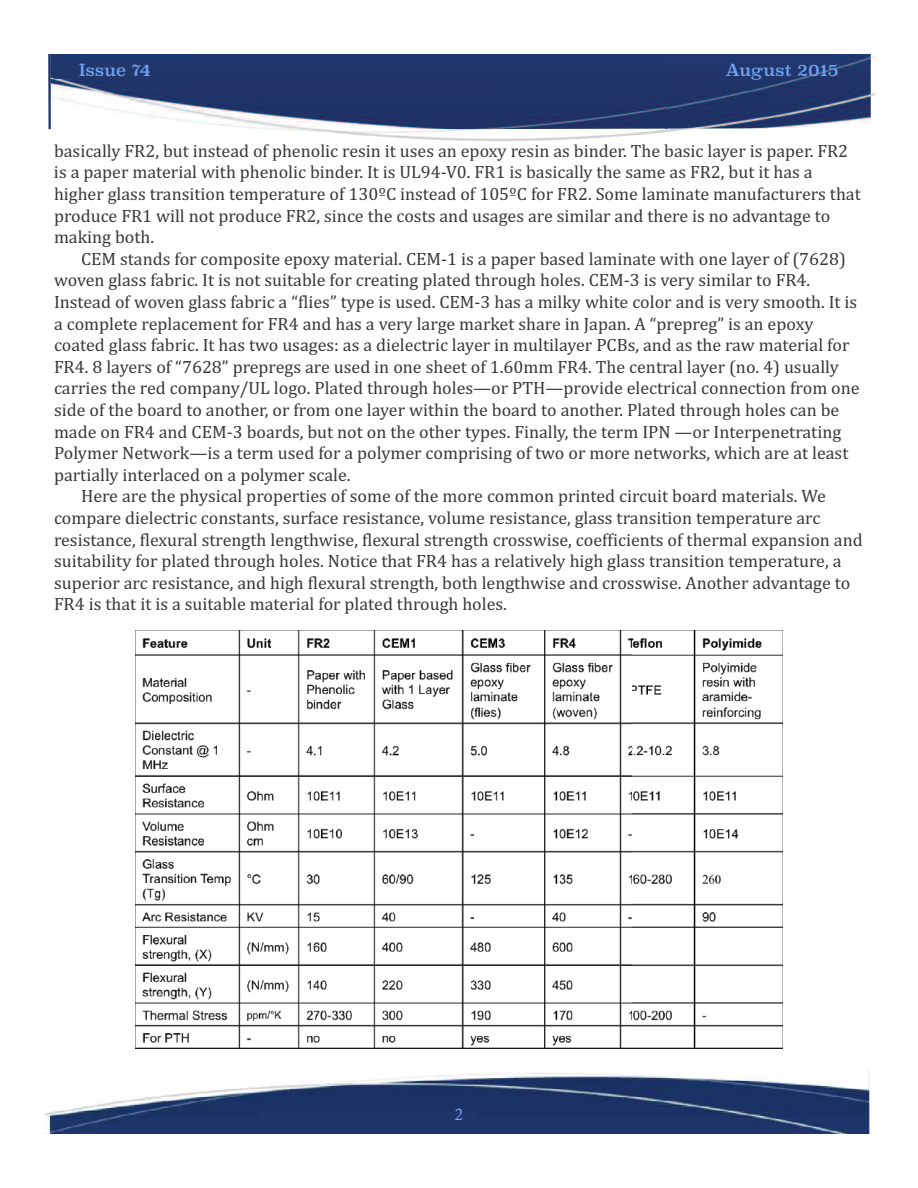
<style>
.page{position:relative;width:918px;height:1188px;background:#fff}
.page>*{position:absolute;margin:0;border:0;box-sizing:border-box;transform-origin:0 0}
.t1{font:18px/21.6px "Cambria";color:#39383a}
.t2{font:16.5px "Superclarendon Rg";color:#6fa0ef}
.t3{font:16.5px "Calisto";color:#6fa0ef}
</style>
<div class="page">
<img style="left:48px;top:54px;width:3px;height:75px">
<img style="left:51px;top:54px;width:820px;height:75px">
<img style="left:45px;top:1071px;width:825px;height:63px">
<img style="left:135px;top:630px;width:648px;height:418px">
<p class="t2" style="left:79px;top:60px;width:73px">Issue 74</p>
<p class="t2" style="left:725px;top:60px;width:115px">August 2015</p>
<p class="t1" style="left:54px;top:140px;width:808px">basically FR2, but instead of phenolic resin it uses an epoxy resin as binder. The basic layer is paper. FR2 is a paper material with phenolic binder. It is UL94-V0. FR1 is basically the same as FR2, but it has a higher glass transition temperature of 130ºC instead of 105ºC for FR2. Some laminate manufacturers that produce FR1 will not produce FR2, since the costs and usages are similar and there is no advantage to making both.</p>
<p class="t1" style="left:81px;top:248px;width:767px">CEM stands for composite epoxy material. CEM-1 is a paper based laminate with one layer of (7628)</p>
<p class="t1" style="left:54px;top:269px;width:758px">woven glass fabric. It is not suitable for creating plated through holes. CEM-3 is very similar to FR4.</p>
<p class="t1" style="left:54px;top:291px;width:805px">Instead of woven glass fabric a “flies” type is used. CEM-3 has a milky white color and is very smooth. It is</p>
<p class="t1" style="left:54px;top:313px;width:761px">a complete replacement for FR4 and has a very large market share in Japan. A “prepreg” is an epoxy</p>
<p class="t1" style="left:54px;top:334px;width:797px">coated glass fabric. It has two usages: as a dielectric layer in multilayer PCBs, and as the raw material for</p>
<p class="t1" style="left:54px;top:356px;width:786px">FR4. 8 layers of “7628” prepregs are used in one sheet of 1.60mm FR4. The central layer (no. 4) usually</p>
<p class="t1" style="left:54px;top:377px;width:807px">carries the red company/UL logo. Plated through holes—or PTH—provide electrical connection from one</p>
<p class="t1" style="left:54px;top:399px;width:787px">side of the board to another, or from one layer within the board to another. Plated through holes can be</p>
<p class="t1" style="left:54px;top:421px;width:789px">made on FR4 and CEM-3 boards, but not on the other types. Finally, the term IPN —or Interpenetrating</p>
<p class="t1" style="left:54px;top:442px;width:796px">Polymer Network—is a term used for a polymer comprising of two or more networks, which are at least</p>
<p class="t1" style="left:54px;top:464px;width:298px">partially interlaced on a polymer scale.</p>
<p class="t1" style="left:81px;top:485px;width:746px">Here are the physical properties of some of the more common printed circuit board materials. We</p>
<p class="t1" style="left:54px;top:507px;width:768px">compare dielectric constants, surface resistance, volume resistance, glass transition temperature arc</p>
<p class="t1" style="left:54px;top:529px;width:810px">resistance, flexural strength lengthwise, flexural strength crosswise, coefficients of thermal expansion and</p>
<p class="t1" style="left:54px;top:550px;width:789px">suitability for plated through holes. Notice that FR4 has a relatively high glass transition temperature, a</p>
<p class="t1" style="left:54px;top:572px;width:798px">superior arc resistance, and high flexural strength, both lengthwise and crosswise. Another advantage to</p>
<p class="t1" style="left:54px;top:593px;width:454px">FR4 is that it is a suitable material for plated through holes.</p>
<p class="t3" style="left:455px;top:1108px;width:10px">2</p>
</div>
